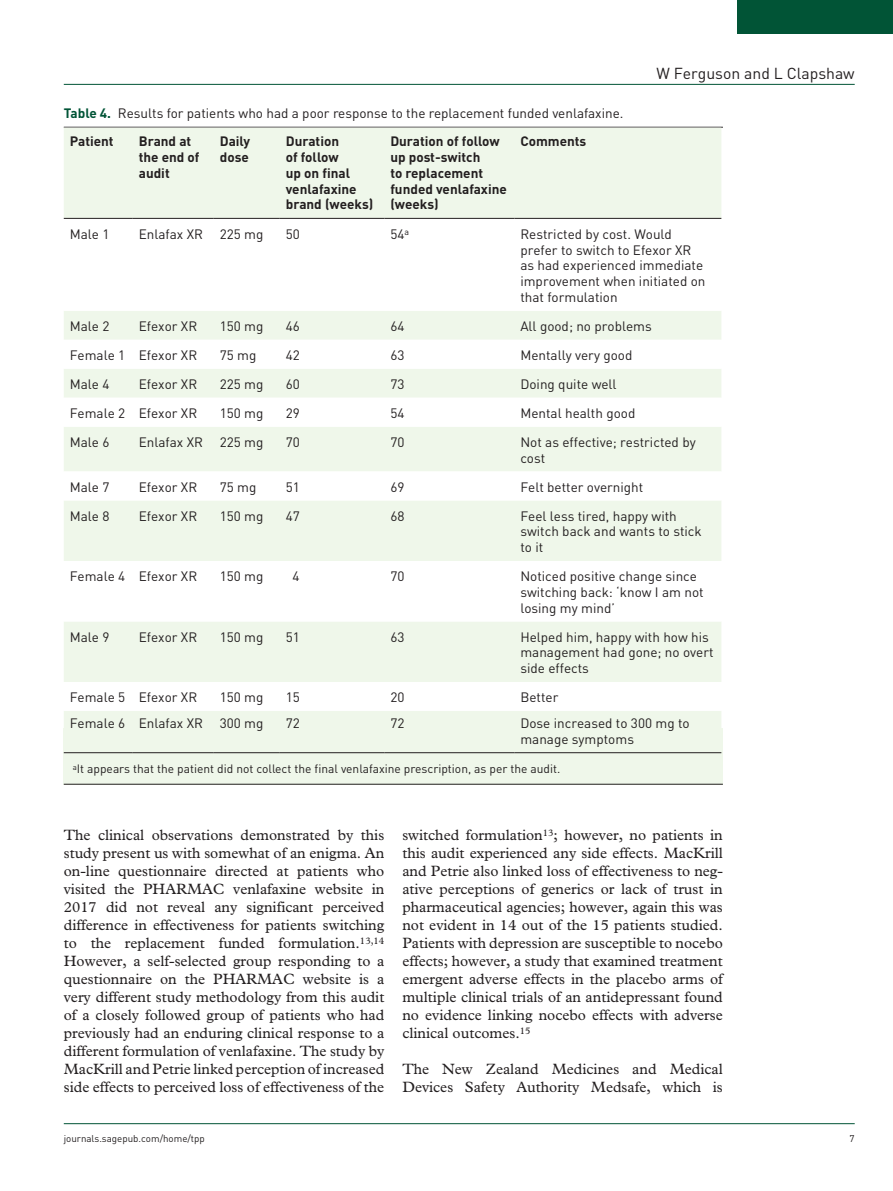
<style>
.page{position:relative;width:893px;height:1191px;background:#fff}
.page>*{position:absolute;margin:0;border:0;box-sizing:border-box;transform-origin:0 0}
.t1{font:15.75px "DIN";color:#231f20}
.t2{font:15px/18px "Plantin Std";color:#231f20;text-align:justify}
.t3{font:13.5px/15.8px "DIN";color:#231f20}
.t4{font:700 13.5px/15.8px "DIN";color:#231f20}
.t5{font:12px "DIN";color:#231f20}
.t6{font:9.75px "DIN";color:#231f20}
.s1{font-weight:700;color:#015436}
.s2{font-weight:700}
</style>
<div class="page">
<hr style="left:64px;top:84px;width:791px;height:1px;background:#015436">
<hr style="left:64px;top:1123px;width:791px;height:1px;background:#015436">
<div style="left:738px;top:0;width:155px;height:34px;background:#015436"></div>
<div style="left:64px;top:728px;width:659px;height:56px;background:#eff7ea"></div>
<hr style="left:64px;top:127px;width:659px;height:1px;background:#231f20">
<hr style="left:64px;top:784px;width:659px;height:1px;background:#231f20">
<div style="left:64px;top:128px;width:657px;height:600px;background:#eff7ea"></div>
<svg style="left:64px;top:219px;width:657px;height:492px"></svg>
<hr style="left:64px;top:218px;width:69px;height:1px;background:#231f20">
<hr style="left:133px;top:218px;width:81px;height:1px;background:#231f20">
<hr style="left:214px;top:218px;width:66px;height:1px;background:#231f20">
<hr style="left:280px;top:218px;width:104px;height:1px;background:#231f20">
<hr style="left:384px;top:218px;width:130px;height:1px;background:#231f20">
<hr style="left:514px;top:218px;width:207px;height:1px;background:#231f20">
<hr style="left:64px;top:752px;width:69px;height:1px;background:#231f20">
<hr style="left:133px;top:752px;width:81px;height:1px;background:#231f20">
<hr style="left:214px;top:752px;width:66px;height:1px;background:#231f20">
<hr style="left:280px;top:752px;width:104px;height:1px;background:#231f20">
<hr style="left:384px;top:752px;width:130px;height:1px;background:#231f20">
<hr style="left:514px;top:752px;width:207px;height:1px;background:#231f20">
<p class="t3" style="left:70px;top:98px;width:555px;line-height:28.5px;text-indent:-6px"><span class="s1">Table 4.</span> Results for patients who had a poor response to the replacement funded venlafaxine.<br><span class="s2">Patient</span></p>
<p class="t4" style="left:139px;top:133px;width:62px">Brand at the end of audit</p>
<p class="t4" style="left:220px;top:133px;width:32px">Daily dose</p>
<p class="t4" style="left:286px;top:133px;width:89px">Duration<br>of follow<br>up on final venlafaxine brand (weeks)</p>
<p class="t4" style="left:390px;top:133px;width:118px">Duration of follow up post-switch<br>to replacement funded venlafaxine (weeks)</p>
<p class="t4" style="left:520px;top:133px;width:68px">Comments</p>
<p class="t1" style="left:656px;top:63px;width:200px">W Ferguson and L Clapshaw</p>
<p class="t3" style="left:70px;top:226px;width:41px">Male 1</p>
<p class="t3" style="left:139px;top:226px;width:126px">Enlafax XR 225 mg</p>
<p class="t3" style="left:286px;top:226px;width:16px">50</p>
<p class="t3" style="left:390px;top:226px;width:20px">54<sup>a</sup></p>
<p class="t3" style="left:520px;top:226px;width:187px">Restricted by cost. Would prefer to switch to Efexor XR as had experienced immediate improvement when initiated on that formulation</p>
<p class="t3" style="left:70px;top:318px;width:41px">Male 2</p>
<p class="t3" style="left:139px;top:318px;width:60px">Efexor XR</p>
<p class="t3" style="left:220px;top:318px;width:45px">150 mg</p>
<p class="t3" style="left:286px;top:318px;width:16px">46</p>
<p class="t3" style="left:390px;top:318px;width:16px">64</p>
<p class="t3" style="left:520px;top:318px;width:133px">All good; no problems</p>
<p class="t3" style="left:70px;top:347px;width:129px">Female 1 Efexor XR</p>
<p class="t3" style="left:220px;top:347px;width:38px">75 mg</p>
<p class="t3" style="left:286px;top:347px;width:16px">42</p>
<p class="t3" style="left:390px;top:347px;width:16px">63</p>
<p class="t3" style="left:520px;top:347px;width:114px">Mentally very good</p>
<p class="t3" style="left:70px;top:376px;width:41px">Male 4</p>
<p class="t3" style="left:139px;top:376px;width:60px">Efexor XR</p>
<p class="t3" style="left:220px;top:376px;width:45px">225 mg</p>
<p class="t3" style="left:286px;top:376px;width:16px">60</p>
<p class="t3" style="left:390px;top:376px;width:16px">73</p>
<p class="t3" style="left:520px;top:376px;width:98px">Doing quite well</p>
<p class="t3" style="left:70px;top:405px;width:129px">Female 2 Efexor XR</p>
<p class="t3" style="left:220px;top:405px;width:45px">150 mg</p>
<p class="t3" style="left:286px;top:405px;width:16px">29</p>
<p class="t3" style="left:390px;top:405px;width:16px">54</p>
<p class="t3" style="left:520px;top:405px;width:116px">Mental health good</p>
<p class="t3" style="left:70px;top:434px;width:41px">Male 6</p>
<p class="t3" style="left:139px;top:434px;width:126px">Enlafax XR 225 mg</p>
<p class="t3" style="left:286px;top:434px;width:16px">70</p>
<p class="t3" style="left:390px;top:434px;width:16px">70</p>
<p class="t3" style="left:520px;top:434px;width:177px">Not as effective; restricted by cost</p>
<p class="t3" style="left:70px;top:478px;width:41px">Male 7</p>
<p class="t3" style="left:139px;top:478px;width:60px">Efexor XR</p>
<p class="t3" style="left:220px;top:478px;width:38px">75 mg</p>
<p class="t3" style="left:286px;top:478px;width:16px">51</p>
<p class="t3" style="left:390px;top:478px;width:16px">69</p>
<p class="t3" style="left:520px;top:478px;width:124px">Felt better overnight</p>
<p class="t3" style="left:70px;top:507px;width:41px">Male 8</p>
<p class="t3" style="left:139px;top:507px;width:60px">Efexor XR</p>
<p class="t3" style="left:220px;top:507px;width:45px">150 mg</p>
<p class="t3" style="left:286px;top:507px;width:16px">47</p>
<p class="t3" style="left:390px;top:507px;width:16px">68</p>
<p class="t3" style="left:520px;top:507px;width:183px">Feel less tired, happy with switch back and wants to stick to it</p>
<p class="t3" style="left:70px;top:568px;width:129px">Female 4 Efexor XR</p>
<p class="t3" style="left:220px;top:568px;width:45px">150 mg</p>
<p class="t3" style="left:293px;top:568px;width:9px">4</p>
<p class="t3" style="left:390px;top:568px;width:16px">70</p>
<p class="t3" style="left:520px;top:568px;width:185px">Noticed positive change since switching back: ‘know I am not losing my mind’</p>
<p class="t3" style="left:70px;top:628px;width:41px">Male 9</p>
<p class="t3" style="left:139px;top:628px;width:60px">Efexor XR</p>
<p class="t3" style="left:220px;top:628px;width:45px">150 mg</p>
<p class="t3" style="left:286px;top:628px;width:16px">51</p>
<p class="t3" style="left:390px;top:628px;width:16px">63</p>
<p class="t3" style="left:520px;top:628px;width:195px">Helped him, happy with how his management had gone; no overt side effects</p>
<p class="t3" style="left:70px;top:689px;width:129px">Female 5 Efexor XR</p>
<p class="t3" style="left:220px;top:689px;width:45px">150 mg</p>
<p class="t3" style="left:286px;top:689px;width:16px">15</p>
<p class="t3" style="left:390px;top:689px;width:16px">20</p>
<p class="t3" style="left:520px;top:689px;width:39px">Better</p>
<p class="t3" style="left:70px;top:715px;width:195px">Female 6 Enlafax XR 300 mg</p>
<p class="t3" style="left:286px;top:715px;width:16px">72</p>
<p class="t3" style="left:390px;top:715px;width:16px">72</p>
<p class="t3" style="left:520px;top:715px;width:171px">Dose increased to 300 mg to manage symptoms</p>
<p class="t5" style="left:73px;top:761px;width:489px"><sup>a</sup>It appears that the patient did not collect the final venlafaxine prescription, as per the audit.</p>
<p class="t2" style="left:64px;top:826px;width:322px">The clinical observations demonstrated by this study present us with somewhat of an enigma. An on-line questionnaire directed at patients who visited the PHARMAC venlafaxine website in 2017 did not reveal any significant perceived difference in effectiveness for patients switching to the replacement funded formulation.<sup>13,14<br></sup>However, a self-selected group responding to a questionnaire on the PHARMAC website is a very different study methodology from this audit of a closely followed group of patients who had previously had an enduring clinical response to a different formulation of venlafaxine. The study by MacKrill and Petrie linked perception of increased side effects to perceived loss of effectiveness of the</p>
<p class="t2" style="left:402px;top:826px;width:322px">switched formulation<sup>13</sup>; however, no patients in this audit experienced any side effects. MacKrill and Petrie also linked loss of effectiveness to neg&shy;ative perceptions of generics or lack of trust in pharmaceutical agencies; however, again this was not evident in 14 out of the 15 patients studied.<br>Patients with depression are susceptible to nocebo effects; however, a study that examined treatment emergent adverse effects in the placebo arms of multiple clinical trials of an antidepressant found no evidence linking nocebo effects with adverse clinical outcomes.<sup>15</sup></p>
<p class="t2" style="left:402px;top:1060px;width:322px">The New Zealand Medicines and Medical<br>Devices Safety Authority Medsafe, which is</p>
<p class="t6" style="left:64px;top:1132px;width:143px">journals.sagepub.com/home/tpp</p>
<p class="t6" style="left:850px;top:1132px;width:7px">7</p>
</div>
